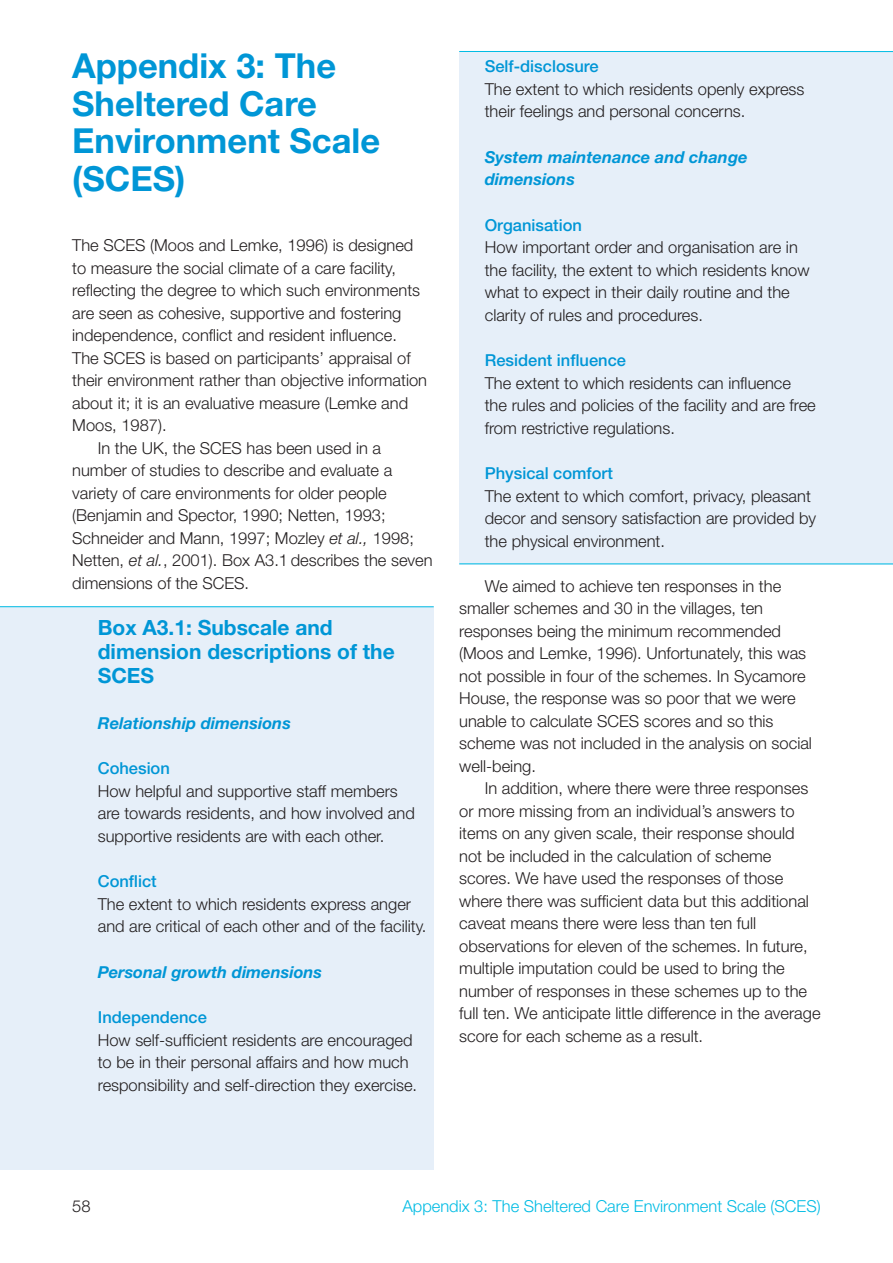
<style>
.page{position:relative;width:893px;height:1263px;background:#fff}
.page>*{position:absolute;margin:0;border:0;box-sizing:border-box;transform-origin:0 0}
.t1{font:700 34.5px/37.5px "Helvetica Neue";color:#0096d6}
.t2{font:700 21px/24px "Helvetica Neue";color:#0096d6}
.t3{font:300 16.5px/22.5px "Helvetica Neue";color:#231f20}
.t4{font:500 16.5px "Helvetica Neue";color:#0096d6}
.t5{font:italic 700 16.5px/22.5px "Helvetica Neue";color:#0096d6}
.t6{font:300 16.5px "Helvetica Neue";color:#00bce4}
.s1{font-style:italic}
</style>
<div class="page">
<div style="left:459px;top:51px;width:434px;height:513px;background:#e6eff9"></div>
<hr style="left:459px;top:563px;width:434px;height:1px;background:#00bce4">
<hr style="left:459px;top:51px;width:434px;height:1px;background:#00bce4">
<div style="left:0;top:606px;width:433px;height:563px;background:#e6eff9"></div>
<hr style="left:0;top:606px;width:434px;height:1px;background:#00bce4">
<h1 class="t1" style="left:72px;top:50px;width:309px">Appendix 3: The<br>Sheltered Care<br>Environment Scale (SCES)</h1>
<p class="t3" style="left:72px;top:236px;width:343px">The SCES (Moos and Lemke, 1996) is designed</p>
<p class="t3" style="left:72px;top:258px;width:325px">to measure the social climate of a care facility,</p>
<p class="t3" style="left:72px;top:281px;width:349px">reflecting the degree to which such environments</p>
<p class="t3" style="left:72px;top:303px;width:331px">are seen as cohesive, supportive and fostering</p>
<p class="t3" style="left:72px;top:326px;width:326px">independence, conflict and resident influence.</p>
<p class="t3" style="left:72px;top:348px;width:340px">The SCES is based on participants’ appraisal of</p>
<p class="t3" style="left:72px;top:371px;width:356px">their environment rather than objective information</p>
<p class="t3" style="left:72px;top:393px;width:337px">about it; it is an evaluative measure (Lemke and</p>
<p class="t3" style="left:72px;top:416px;width:96px">Moos, 1987).</p>
<p class="t3" style="left:98px;top:438px;width:285px">In the UK, the SCES has been used in a</p>
<p class="t3" style="left:72px;top:461px;width:321px">number of studies to describe and evaluate a</p>
<p class="t3" style="left:72px;top:483px;width:316px">variety of care environments for older people</p>
<p class="t3" style="left:72px;top:506px;width:315px">(Benjamin and Spector, 1990; Netten, 1993;</p>
<p class="t3" style="left:72px;top:528px;width:343px">Schneider and Mann, 1997; Mozley <span class="s1">et al.,</span> 1998;</p>
<p class="t3" style="left:72px;top:551px;width:362px">Netten, <span class="s1">et al.</span>, 2001). Box A3.1 describes the seven</p>
<p class="t3" style="left:72px;top:573px;width:178px">dimensions of the SCES.</p>
<p class="t2" style="left:98px;top:618px;width:299px">Box A3.1: Subscale and dimension descriptions of the<br>SCES</p>
<p class="t5" style="left:98px;top:713px;width:195px">Relationship dimensions</p>
<p class="t4" style="left:98px;top:762px;width:74px">Cohesion</p>
<p class="t3" style="left:98px;top:781px;width:318px">How helpful and supportive staff members are towards residents, and how involved and supportive residents are with each other.</p>
<p class="t4" style="left:98px;top:875px;width:60px">Conflict</p>
<p class="t3" style="left:98px;top:894px;width:330px">The extent to which residents express anger and are critical of each other and of the facility.</p>
<p class="t5" style="left:98px;top:962px;width:226px">Personal growth dimensions</p>
<p class="t4" style="left:98px;top:1011px;width:111px">Independence</p>
<p class="t3" style="left:98px;top:1030px;width:321px">How self-sufficient residents are encouraged to be in their personal affairs and how much responsibility and self-direction they exercise.</p>
<p class="t4" style="left:485px;top:61px;width:115px">Self-disclosure</p>
<p class="t3" style="left:485px;top:79px;width:321px">The extent to which residents openly express their feelings and personal concerns.</p>
<p class="t5" style="left:485px;top:147px;width:264px">System maintenance and change dimensions</p>
<p class="t4" style="left:485px;top:219px;width:99px">Organisation</p>
<p class="t3" style="left:485px;top:238px;width:326px">How important order and organisation are in the facility, the extent to which residents know what to expect in their daily routine and the clarity of rules and procedures.</p>
<p class="t4" style="left:485px;top:355px;width:143px">Resident influence</p>
<p class="t3" style="left:485px;top:373px;width:333px">The extent to which residents can influence the rules and policies of the facility and are free from restrictive regulations.</p>
<p class="t4" style="left:485px;top:468px;width:130px">Physical comfort</p>
<p class="t3" style="left:485px;top:486px;width:333px">The extent to which comfort, privacy, pleasant decor and sensory satisfaction are provided by the physical environment.</p>
<p class="t3" style="left:459px;top:576px;width:354px;text-indent:26px">We aimed to achieve ten responses in the smaller schemes and 30 in the villages, ten responses being the minimum recommended (Moos and Lemke, 1996). Unfortunately, this was not possible in four of the schemes. In Sycamore House, the response was so poor that we were unable to calculate SCES scores and so this scheme was not included in the analysis on social well-being.</p>
<p class="t3" style="left:459px;top:779px;width:363px;text-indent:26px">In addition, where there were three responses or more missing from an individual’s answers to items on any given scale, their response should not be included in the calculation of scheme scores. We have used the responses of those where there was sufficient data but this additional caveat means there were less than ten full observations for eleven of the schemes. In future, multiple imputation could be used to bring the number of responses in these schemes up to the full ten. We anticipate little difference in the average score for each scheme as a result.</p>
<p class="t3" style="left:72px;top:1196px;width:20px">58</p>
<p class="t6" style="left:402px;top:1200px;width:420px">Appendix 3: The Sheltered Care Environment Scale (SCES)</p>
</div>
